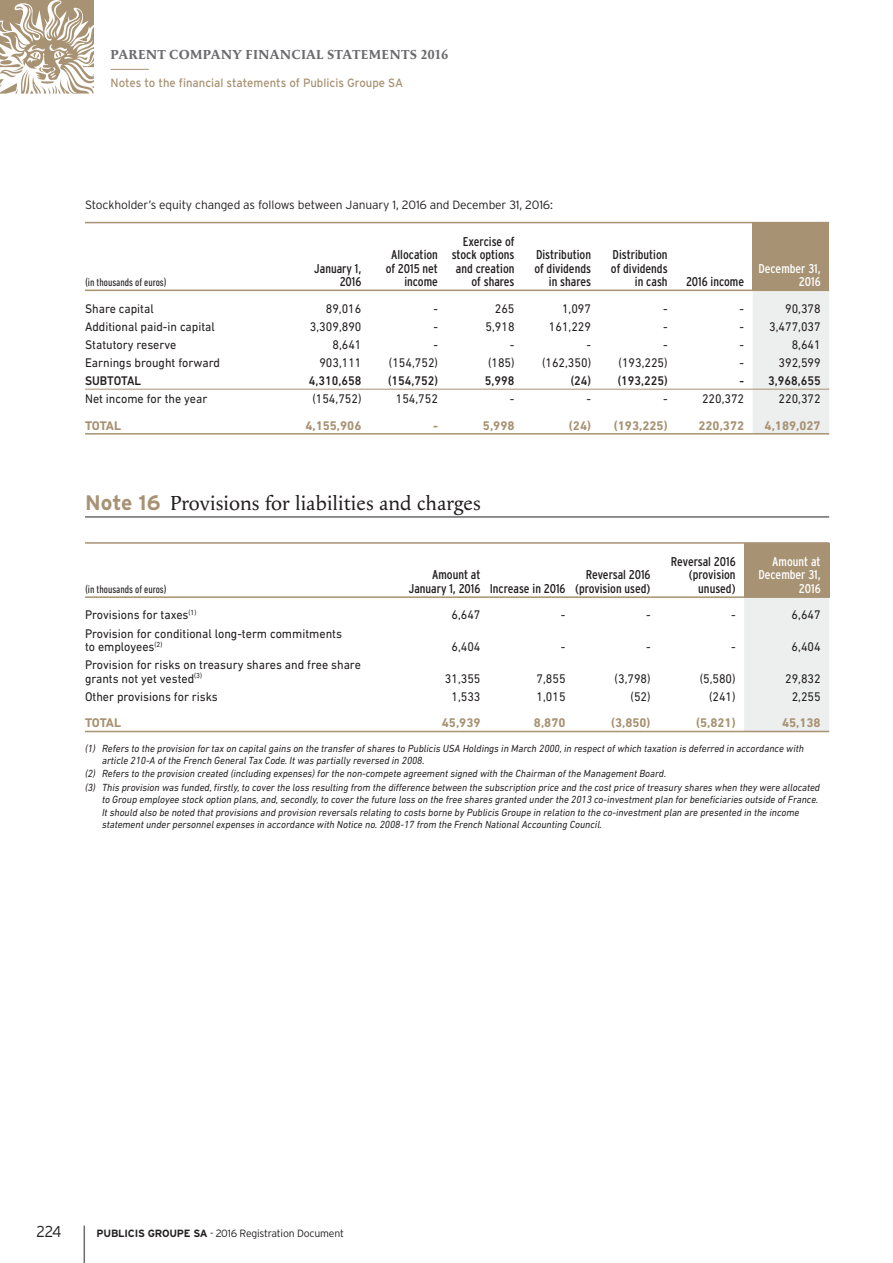
<style>
.page{position:relative;width:893px;height:1263px;background:#fff}
.page>*{position:absolute;margin:0;border:0;box-sizing:border-box;transform-origin:0 0}
.t1{font:21px "Apolline Std";color:#231f20}
.t2{font:300 15.75px "Interstate";color:#231f20;scale:.95 1}
.t3{font:13.5px "Apolline Bold LF";letter-spacing:.01em;color:#6c6b6f}
.t4{font:12.75px/13.5px "DIN Next LT Pro";color:#231f20;scale:.95 1}
.t5{font:condensed 12.75px/13.5px "Interstate";color:#231f20;text-align:right}
.t6{font:700 12.75px "DIN Next LT Pro";color:#a79273}
.t7{font:500 12.75px "DIN Next LT Pro";color:#231f20;scale:.95 1}
.t8{font:condensed 12.75px/13.5px "Interstate";color:#fff;text-align:right}
.t9{font:300 12px "Interstate";letter-spacing:-.01em;color:#231f20}
.t10{font:12px "Interstate";color:#a79273;scale:.95 1}
.t11{font:condensed 11.25px "DIN Next LT Pro";color:#231f20}
.t12{font:italic 10.5px/13.2px "DIN Next LT Pro";color:#231f20;scale:.95 1}
.t13{font:300 10.5px "Interstate";letter-spacing:-.02em;color:#231f20}
.s1{font-family:"Interstate";font-weight:700;color:#a79273}
.s2{font-weight:700}
</style>
<div class="page">
<hr style="left:84px;top:1225px;width:1px;height:38px;background:#6c6b6f">
<svg style="left:0;top:0;width:131px;height:94px"></svg>
<hr style="left:111px;top:69px;width:38px;height:1px;background:#a79273">
<div style="left:753px;top:223px;width:76px;height:67px;background:#a79273"></div>
<div style="left:753px;top:291px;width:76px;height:142px;background:#edeeee"></div>
<hr style="left:85px;top:222px;width:744px;height:1px;background:#a79273">
<hr style="left:85px;top:290px;width:744px;height:1px;background:#a79273">
<hr style="left:85px;top:433px;width:744px;height:2px;background:#a79273">
<hr style="left:85px;top:389px;width:744px;height:1px;background:#a79273">
<hr style="left:85px;top:517px;width:744px;height:1px;background:#231f20">
<div style="left:744px;top:543px;width:85px;height:54px;background:#a79273"></div>
<div style="left:744px;top:598px;width:85px;height:133px;background:#edeeee"></div>
<hr style="left:85px;top:542px;width:744px;height:2px;background:#a79273">
<hr style="left:85px;top:596px;width:744px;height:2px;background:#a79273">
<hr style="left:85px;top:731px;width:744px;height:1px;background:#a79273">
<p class="t3" style="left:111px;top:50px;width:339px">PARENT COMPANY FINANCIAL STATEMENTS 2016</p>
<p class="t10" style="left:111px;top:78px;width:310px">Notes to the financial statements of Publicis Groupe SA</p>
<p class="t9" style="left:85px;top:201px;width:470px">Stockholder’s equity changed as follows between January 1, 2016 and December 31, 2016:</p>
<p class="t11" style="left:85px;top:278px;width:83px">(in thousands of euros)</p>
<p class="t5" style="left:314px;top:262px;width:49px">January 1,<br>2016</p>
<p class="t5" style="left:386px;top:249px;width:54px">Allocation of 2015 net income</p>
<p class="t5" style="left:452px;top:235px;width:64px">Exercise of stock options and creation of shares</p>
<p class="t5" style="left:534px;top:249px;width:58px">Distribution of dividends in shares</p>
<p class="t5" style="left:611px;top:249px;width:58px">Distribution of dividends in cash</p>
<p class="t5" style="left:686px;top:276px;width:60px">2016 income</p>
<p class="t8" style="left:758px;top:262px;width:64px">December 31,<br>2016</p>
<p class="t4" style="left:85px;top:303px;width:74px">Share capital</p>
<p class="t4" style="left:326px;top:303px;width:39px">89,016</p>
<p class="t4" style="left:433px;top:303px;width:6px">-</p>
<p class="t4" style="left:495px;top:303px;width:22px">265</p>
<p class="t4" style="left:562px;top:303px;width:32px">1,097</p>
<p class="t4" style="left:663px;top:303px;width:6px">-</p>
<p class="t4" style="left:740px;top:303px;width:6px">-</p>
<p class="t4" style="left:785px;top:303px;width:39px">90,378</p>
<p class="t4" style="left:85px;top:321px;width:138px">Additional paid-in capital</p>
<p class="t4" style="left:310px;top:321px;width:56px">3,309,890</p>
<p class="t4" style="left:433px;top:321px;width:6px">-</p>
<p class="t4" style="left:485px;top:321px;width:32px">5,918</p>
<p class="t4" style="left:549px;top:321px;width:46px">161,229</p>
<p class="t4" style="left:663px;top:321px;width:6px">-</p>
<p class="t4" style="left:740px;top:321px;width:87px">- 3,477,037</p>
<p class="t4" style="left:85px;top:339px;width:98px">Statutory reserve</p>
<p class="t4" style="left:332px;top:339px;width:32px">8,641</p>
<p class="t4" style="left:433px;top:339px;width:6px">-</p>
<p class="t4" style="left:510px;top:339px;width:6px">-</p>
<p class="t4" style="left:586px;top:339px;width:6px">-</p>
<p class="t4" style="left:663px;top:339px;width:6px">-</p>
<p class="t4" style="left:740px;top:339px;width:6px">-</p>
<p class="t4" style="left:792px;top:339px;width:32px">8,641</p>
<p class="t4" style="left:85px;top:357px;width:143px">Earnings brought forward</p>
<p class="t4" style="left:319px;top:357px;width:46px">903,111</p>
<p class="t4" style="left:389px;top:357px;width:53px">(154,752)</p>
<p class="t4" style="left:488px;top:357px;width:29px">(185)</p>
<p class="t4" style="left:542px;top:357px;width:53px">(162,350)</p>
<p class="t4" style="left:619px;top:357px;width:53px">(193,225)</p>
<p class="t4" style="left:740px;top:357px;width:6px">-</p>
<p class="t4" style="left:778px;top:357px;width:46px">392,599</p>
<p class="t7" style="left:85px;top:376px;width:61px">SUBTOTAL</p>
<p class="t7" style="left:309px;top:376px;width:57px">4,310,658</p>
<p class="t7" style="left:388px;top:376px;width:54px">(154,752)</p>
<p class="t7" style="left:485px;top:376px;width:33px">5,998</p>
<p class="t7" style="left:571px;top:376px;width:104px">(24) (193,225)</p>
<p class="t7" style="left:739px;top:376px;width:87px">- 3,968,655</p>
<p class="t4" style="left:85px;top:393px;width:130px">Net income for the year</p>
<p class="t4" style="left:312px;top:393px;width:53px">(154,752)</p>
<p class="t4" style="left:396px;top:393px;width:46px">154,752</p>
<p class="t4" style="left:510px;top:393px;width:6px">-</p>
<p class="t4" style="left:586px;top:393px;width:6px">-</p>
<p class="t4" style="left:663px;top:393px;width:6px">-</p>
<p class="t4" style="left:702px;top:393px;width:46px">220,372</p>
<p class="t4" style="left:778px;top:393px;width:46px">220,372</p>
<p class="t6" style="left:85px;top:421px;width:38px">TOTAL</p>
<p class="t6" style="left:305px;top:421px;width:58px">4,155,906</p>
<p class="t6" style="left:433px;top:421px;width:6px">-</p>
<p class="t6" style="left:483px;top:421px;width:33px">5,998</p>
<p class="t6" style="left:569px;top:421px;width:100px">(24) (193,225)</p>
<p class="t6" style="left:698px;top:421px;width:47px">220,372</p>
<p class="t6" style="left:765px;top:421px;width:58px">4,189,027</p>
<h1 class="t1" style="left:85px;top:495px;width:397px"><span class="s1">Note 16</span> Provisions for liabilities and charges</h1>
<p class="t11" style="left:85px;top:585px;width:83px">(in thousands of euros)</p>
<p class="t5" style="left:409px;top:569px;width:158px;text-align:left;text-indent:23px">Amount at<br>January 1, 2016 Increase in 2016</p>
<p class="t5" style="left:575px;top:569px;width:77px">Reversal 2016 (provision used)</p>
<p class="t5" style="left:671px;top:556px;width:66px">Reversal 2016 (provision unused)</p>
<p class="t8" style="left:758px;top:556px;width:64px">Amount at<br>December 31,<br>2016</p>
<p class="t4" style="left:85px;top:609px;width:119px">Provisions for taxes<sup>(1)</sup></p>
<p class="t4" style="left:451px;top:609px;width:32px">6,647</p>
<p class="t4" style="left:561px;top:609px;width:6px">-</p>
<p class="t4" style="left:646px;top:609px;width:6px">-</p>
<p class="t4" style="left:731px;top:609px;width:6px">-</p>
<p class="t4" style="left:792px;top:609px;width:32px">6,647</p>
<p class="t4" style="left:85px;top:627px;width:272px">Provision for conditional long-term commitments to employees<sup>(2)</sup></p>
<p class="t4" style="left:451px;top:641px;width:32px">6,404</p>
<p class="t4" style="left:561px;top:641px;width:6px">-</p>
<p class="t4" style="left:646px;top:641px;width:6px">-</p>
<p class="t4" style="left:731px;top:641px;width:6px">-</p>
<p class="t4" style="left:792px;top:641px;width:32px">6,404</p>
<p class="t4" style="left:85px;top:659px;width:292px">Provision for risks on treasury shares and free share grants not yet vested<sup>(3)</sup></p>
<p class="t4" style="left:445px;top:673px;width:39px">31,355</p>
<p class="t4" style="left:536px;top:673px;width:32px">7,855</p>
<p class="t4" style="left:615px;top:673px;width:39px">(3,798)</p>
<p class="t4" style="left:700px;top:673px;width:39px">(5,580)</p>
<p class="t4" style="left:785px;top:673px;width:39px">29,832</p>
<p class="t4" style="left:85px;top:691px;width:141px">Other provisions for risks</p>
<p class="t4" style="left:451px;top:691px;width:32px">1,533</p>
<p class="t4" style="left:536px;top:691px;width:32px">1,015</p>
<p class="t4" style="left:631px;top:691px;width:23px">(52)</p>
<p class="t4" style="left:709px;top:691px;width:29px">(241)</p>
<p class="t4" style="left:792px;top:691px;width:32px">2,255</p>
<p class="t6" style="left:85px;top:718px;width:38px">TOTAL</p>
<p class="t6" style="left:442px;top:718px;width:40px">45,939</p>
<p class="t6" style="left:534px;top:718px;width:33px">8,870</p>
<p class="t6" style="left:611px;top:718px;width:41px">(3,850)</p>
<p class="t6" style="left:696px;top:718px;width:41px">(5,821)</p>
<p class="t6" style="left:782px;top:718px;width:40px">45,138</p>
<p class="t12" style="left:102px;top:743px;width:740px;line-height:12px;text-indent:-17px">(1) Refers to the provision for tax on capital gains on the transfer of shares to Publicis USA Holdings in March 2000, in respect of which taxation is deferred in accordance with article 210-A of the French General Tax Code. It was partially reversed in 2008.</p>
<p class="t12" style="left:85px;top:768px;width:775px">(2) Refers to the provision created (including expenses) for the non-compete agreement signed with the Chairman of the Management Board.<br>(3) This provision was funded, firstly, to cover the loss resulting from the difference between the subscription price and the cost price of treasury shares when they were allocated</p>
<p class="t12" style="left:102px;top:793px;width:756px">to Group employee stock option plans, and, secondly, to cover the future loss on the free shares granted under the 2013 co-investment plan for beneficiaries outside of France.<br>It should also be noted that provisions and provision reversals relating to costs borne by Publicis Groupe in relation to the co-investment plan are presented in the income</p>
<p class="t12" style="left:102px;top:819px;width:528px">statement under personnel expenses in accordance with Notice no. 2008-17 from the French National Accounting Council.</p>
<h2 class="t2" style="left:37px;top:1226px;width:28px">224</h2>
<p class="t13" style="left:97px;top:1230px;width:249px"><span class="s2">PUBLICIS GROUPE SA</span> - 2016 Registration Document</p>
</div>
